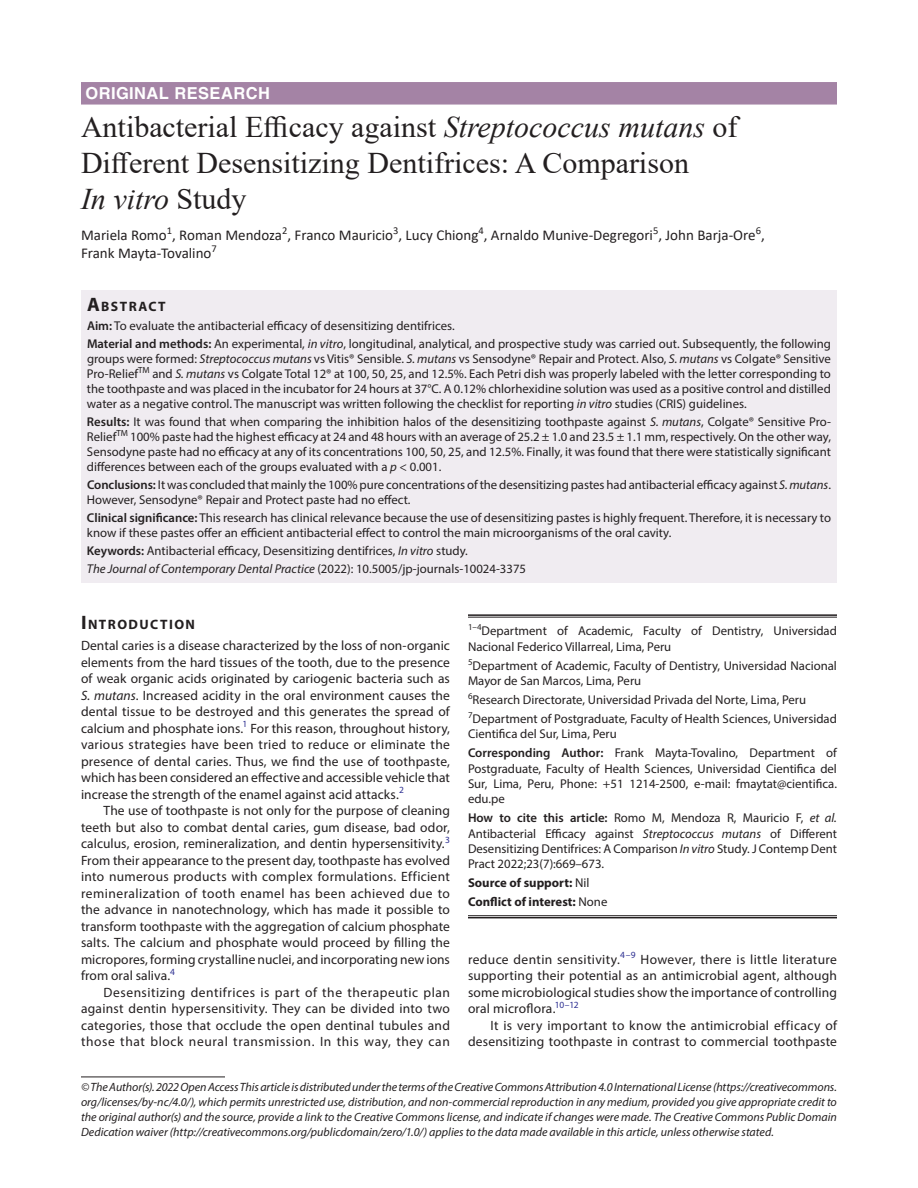
<style>
.page{position:relative;width:918px;height:1188px;background:#fff}
.page>*{position:absolute;margin:0;border:0;box-sizing:border-box;transform-origin:0 0}
.t1{font:30px/36px "Times New Roman";color:#231f20}
.ArticleType{font:700 16.5px "Helvetica LT Std";letter-spacing:.025em;color:#fff}
.AuthorName{font:15px/18px "Calibri";color:#231f20}
.Head-1{font:700 13.65px "Myriad Pro";letter-spacing:.105em;color:#231f20}
.AbstractTitle{font:700 13.65px "Myriad Pro";letter-spacing:.105em;color:#231f20}
.Para-Indent{font:13.5px/16.5px "Myriad Pro";letter-spacing:.015em;color:#231f20;text-align:justify}
.Para-NoIndent{font:13.5px/16.5px "Myriad Pro";letter-spacing:.005em;color:#231f20;text-align:justify}
.Abstract-Para-normal{font:12.75px/15px "Myriad Pro";color:#231f20;text-align:justify}
.Affiliation{font:12.75px/15.3px "Myriad Pro";color:#231f20}
.How_to_Cite{font:12.75px/15.3px "Myriad Pro";color:#231f20;text-align:justify}
.Corresponding_Author{font:12.75px/15.3px "Myriad Pro";color:#231f20;text-align:justify}
.Affiliation-first{font:12.75px/15.3px "Myriad Pro";color:#231f20}
.JT_DOI{font:italic 12.75px "Myriad Pro";color:#231f20}
.Keywords{font:12.75px "Myriad Pro";color:#231f20}
.Abstract-Para-first{font:12.75px "Myriad Pro";color:#231f20}
.COI{font:700 12.75px "Myriad Pro";color:#231f20}
.Source{font:700 12.75px "Myriad Pro";color:#231f20}
.FootNote{font:italic 12px/15px "Myriad Pro";color:#231f20;text-align:justify}
.s1{font-style:italic}
.s2{font-size:19.5px}
.s3{font-weight:600}
.s4{font-style:normal}
.s5{font-weight:400}
</style>
<div class="page">
<div style="left:81px;top:82px;width:756px;height:23px;background:#a483a5"></div>
<div style="left:81px;top:290px;width:756px;height:26px;background:#f0ecf1"></div>
<div style="left:81px;top:315px;width:756px;height:24px;background:#f0ecf1"></div>
<div style="left:81px;top:333px;width:756px;height:84px;background:#f0ecf1"></div>
<div style="left:81px;top:411px;width:756px;height:69px;background:#f0ecf1"></div>
<div style="left:81px;top:474px;width:756px;height:39px;background:#f0ecf1"></div>
<div style="left:81px;top:507px;width:756px;height:39px;background:#f0ecf1"></div>
<div style="left:81px;top:540px;width:756px;height:24px;background:#f0ecf1"></div>
<div style="left:81px;top:558px;width:756px;height:24px;background:#f0ecf1"></div>
<hr style="left:81px;top:1077px;width:144px;height:1px;background:#231f20">
<hr style="left:468px;top:614px;width:369px;height:2px;background:#231f20">
<hr style="left:468px;top:617px;width:369px;height:1px;background:#231f20">
<hr style="left:468px;top:915px;width:369px;height:1px;background:#231f20">
<hr style="left:468px;top:917px;width:369px;height:1px;background:#231f20">
<p class="ArticleType" style="left:86px;top:83px;width:186px">ORIGINAL RESEARCH</p>
<p class="t1" style="left:81px;top:108px;width:658px">Antibacterial Efficacy against <span class="s1">Streptococcus mutans</span> of<br>Different Desensitizing Dentifrices: A Comparison<br><span class="s1">In vitro</span> Study</p>
<p class="AuthorName" style="left:81px;top:226px;width:685px">Mariela Romo<sup>1</sup>, Roman Mendoza<sup>2</sup>, Franco Mauricio<sup>3</sup>, Lucy Chiong<sup>4</sup>, Arnaldo Munive-Degregori<sup>5</sup>, John Barja-Ore<sup>6</sup>,<br>Frank Mayta-Tovalino<sup>7</sup></p>
<p class="AbstractTitle" style="left:87px;top:297px;width:80px"><span class="s2">A</span>BSTRACT</p>
<p class="Abstract-Para-first" style="left:87px;top:318px;width:369px"><span class="s3">Aim:</span> To evaluate the antibacterial efficacy of desensitizing dentifrices.</p>
<p class="Abstract-Para-normal" style="left:87px;top:336px;width:746px"><span class="s3">Material and methods:</span> An experimental, <span class="s1">in vitro</span>, longitudinal, analytical, and prospective study was carried out. Subsequently, the following groups were formed: <span class="s1">Streptococcus mutans</span> vs Vitis® Sensible. <span class="s1">S. mutans</span> vs Sensodyne® Repair and Protect. Also, <span class="s1">S. mutans</span> vs Colgate® Sensitive Pro-Relief<sup>TM</sup> and <span class="s1">S. mutans</span> vs Colgate Total 12® at 100, 50, 25, and 12.5%. Each Petri dish was properly labeled with the letter corresponding to the toothpaste and was placed in the incubator for 24 hours at 37°C. A 0.12% chlorhexidine solution was used as a positive control and distilled water as a negative control. The manuscript was written following the checklist for reporting <span class="s1">in vitro</span> studies (CRIS) guidelines.</p>
<p class="Abstract-Para-normal" style="left:87px;top:414px;width:745px"><span class="s3">Results:</span> It was found that when comparing the inhibition halos of the desensitizing toothpaste against <span class="s1">S. mutans</span>, Colgate® Sensitive Pro-Relief<sup>TM</sup> 100% paste had the highest efficacy at 24 and 48 hours with an average of 25.2 ± 1.0 and 23.5 ± 1.1 mm, respectively. On the other way, Sensodyne paste had no efficacy at any of its concentrations 100, 50, 25, and 12.5%. Finally, it was found that there were statistically significant differences between each of the groups evaluated with a <span class="s1">p</span> &lt; 0.001.</p>
<p class="Abstract-Para-normal" style="left:87px;top:477px;width:746px"><span class="s3">Conclusions:</span> It was concluded that mainly the 100% pure concentrations of the desensitizing pastes had antibacterial efficacy against <span class="s1">S. mutans</span>.<br>However, Sensodyne® Repair and Protect paste had no effect.</p>
<p class="Abstract-Para-normal" style="left:87px;top:510px;width:746px"><span class="s3">Clinical significance:</span> This research has clinical relevance because the use of desensitizing pastes is highly frequent. Therefore, it is necessary to know if these pastes offer an efficient antibacterial effect to control the main microorganisms of the oral cavity.</p>
<p class="Keywords" style="left:87px;top:543px;width:382px"><span class="s3">Keywords:</span> Antibacterial efficacy, Desensitizing dentifrices, <span class="s1">In vitro</span> study.</p>
<p class="JT_DOI" style="left:87px;top:561px;width:441px">The Journal of Contemporary Dental Practice <span class="s4">(2022): 10.5005/jp-journals-10024-3375</span></p>
<p class="Head-1" style="left:81px;top:616px;width:116px"><span class="s2">I</span>NTRODUCTION</p>
<p class="Para-NoIndent" style="left:81px;top:637px;width:371px">Dental caries is a disease characterized by the loss of non-organic elements from the hard tissues of the tooth, due to the presence of weak organic acids originated by cariogenic bacteria such as <span class="s1">S. mutans</span>. Increased acidity in the oral environment causes the dental tissue to be destroyed and this generates the spread of calcium and phosphate ions.<sup>1</sup> For this reason, throughout history, various strategies have been tried to reduce or eliminate the presence of dental caries. Thus, we find the use of toothpaste, which has been considered an effective and accessible vehicle that increase the strength of the enamel against acid attacks.<sup>2</sup></p>
<p class="Para-Indent" style="left:81px;top:802px;width:371px;text-indent:22px">The use of toothpaste is not only for the purpose of cleaning teeth but also to combat dental caries, gum disease, bad odor, calculus, erosion, remineralization, and dentin hypersensitivity.<sup>3<br></sup>From their appearance to the present day, toothpaste has evolved into numerous products with complex formulations. Efficient remineralization of tooth enamel has been achieved due to the advance in nanotechnology, which has made it possible to transform toothpaste with the aggregation of calcium phosphate salts. The calcium and phosphate would proceed by filling the micropores, forming crystalline nuclei, and incorporating new ions from oral saliva.<sup>4</sup></p>
<p class="Para-Indent" style="left:81px;top:984px;width:370px;text-indent:22px">Desensitizing dentifrices is part of the therapeutic plan against dentin hypersensitivity. They can be divided into two categories, those that occlude the open dentinal tubules and those that block neural transmission. In this way, they can</p>
<p class="Affiliation-first" style="left:468px;top:623px;width:370px"><sup>1–4</sup>Department of Academic, Faculty of Dentistry, Universidad<br>Nacional Federico Villarreal, Lima, Peru</p>
<p class="Affiliation" style="left:468px;top:658px;width:370px"><sup>5</sup>Department of Academic, Faculty of Dentistry, Universidad Nacional<br>Mayor de San Marcos, Lima, Peru</p>
<p class="Affiliation" style="left:468px;top:692px;width:340px"><sup>6</sup>Research Directorate, Universidad Privada del Norte, Lima, Peru</p>
<p class="Affiliation" style="left:468px;top:711px;width:371px"><sup>7</sup>Department of Postgraduate, Faculty of Health Sciences, Universidad<br>Cientifica del Sur, Lima, Peru</p>
<p class="Corresponding_Author" style="left:468px;top:745px;width:371px"><span class="s3">Corresponding Author:</span> Frank Mayta-Tovalino, Department of Postgraduate, Faculty of Health Sciences, Universidad Cientifica del Sur, Lima, Peru, Phone: +51 1214-2500, e-mail: fmaytat@cientifica. edu.pe</p>
<p class="How_to_Cite" style="left:468px;top:810px;width:371px"><span class="s3">How to cite this article:</span> Romo M, Mendoza R, Mauricio F, <span class="s1">et al.<br></span>Antibacterial Efficacy against <span class="s1">Streptococcus mutans</span> of Different Desensitizing Dentifrices: A Comparison <span class="s1">In vitro</span> Study. J Contemp Dent Pract 2022;23(7):669–673.</p>
<p class="Source" style="left:468px;top:875px;width:123px">Source of support: <span class="s5">Nil</span></p>
<p class="COI" style="left:468px;top:894px;width:141px">Conflict of interest: <span class="s5">None</span></p>
<p class="Para-Indent" style="left:468px;top:951px;width:371px">reduce dentin sensitivity.<sup>4–9</sup> However, there is little literature supporting their potential as an antimicrobial agent, although some microbiological studies show the importance of controlling oral microflora.<sup>10–12</sup></p>
<p class="Para-Indent" style="left:468px;top:1017px;width:371px;text-align:right">It is very important to know the antimicrobial efficacy of desensitizing toothpaste in contrast to commercial toothpaste</p>
<p class="FootNote" style="left:81px;top:1079px;width:758px">© The Author(s). 2022 Open Access This article is distributed under the terms of the Creative Commons Attribution 4.0 International License (https://creativecommons. org/licenses/by-nc/4.0/), which permits unrestricted use, distribution, and non-commercial reproduction in any medium, provided you give appropriate credit to the original author(s) and the source, provide a link to the Creative Commons license, and indicate if changes were made. The Creative Commons Public Domain Dedication waiver (http://creativecommons.org/publicdomain/zero/1.0/) applies to the data made available in this article, unless otherwise stated.</p>
</div>
